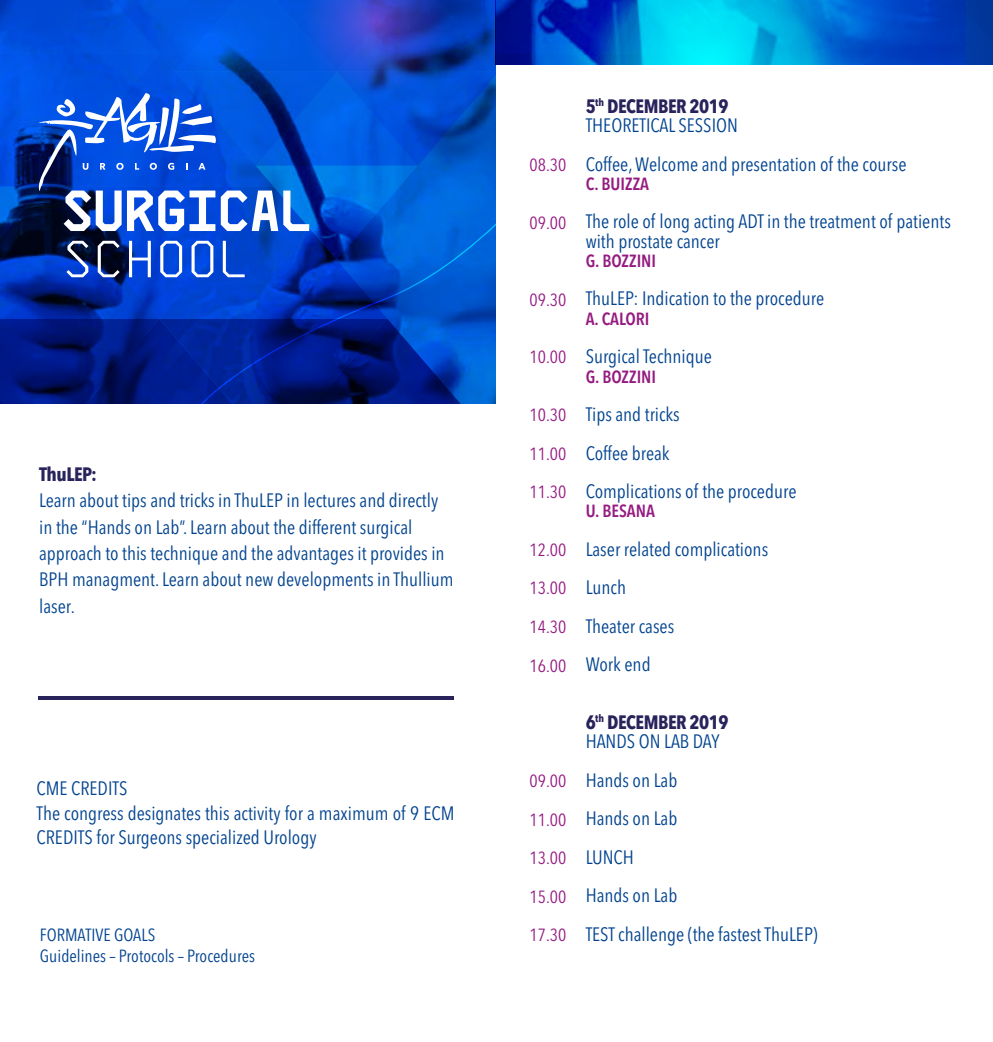
<style>
.page{position:relative;width:993px;height:1042px;background:#fff}
.page>*{position:absolute;margin:0;border:0;box-sizing:border-box;transform-origin:0 0}
.t1{font:condensed 19.25px/38.5px "Avenir Next LT Pro";color:#01438f}
.t2{font:700 condensed 19.25px/19.2px "Avenir Next LT Pro";letter-spacing:-.025em;color:#29235c}
.t3{font:condensed 17.5px "Avenir Next LT Pro";color:#951b81}
.t4{font:condensed 17.5px/21px "Avenir Next LT Pro";color:#01438f}
.t5{font:600 condensed 17.5px "Avenir Next LT Pro";color:#951b81}
.s1{font-weight:700;color:#29235c}
.s2{font-weight:400;color:#01438f}
</style>
<div class="page">
<hr style="left:38px;top:696px;width:415px;height:4px;background:#29235c">
<svg style="left:0;top:0;width:992px;height:403px"></svg>
<p class="t2" style="left:39px;top:465px;width:59px">ThuLEP:</p>
<p class="t1" style="left:39px;top:487px;width:416px;line-height:26.2px">Learn about tips and tricks in ThuLEP in lectures and directly in the “Hands on Lab”. Learn about the different surgical approach to this technique and the advantages it provides in BPH managment. Learn about new developments in Thullium laser.</p>
<p class="t1" style="left:37px;top:776px;width:419px;line-height:24.5px">CME CREDITS<br>The congress designates this activity for a maximum of 9 ECM<br>CREDITS for Surgeons specialized Urology</p>
<p class="t4" style="left:40px;top:924px;width:217px">FORMATIVE GOALS<br>Guidelines – Protocols – Procedures</p>
<p class="t3" style="left:529px;top:154px;width:38px">08.30</p>
<p class="t3" style="left:529px;top:212px;width:38px">09.00</p>
<p class="t3" style="left:529px;top:289px;width:38px">09.30</p>
<p class="t3" style="left:529px;top:347px;width:38px">10.00</p>
<p class="t3" style="left:529px;top:404px;width:38px">10.30</p>
<p class="t3" style="left:529px;top:443px;width:38px">11.00</p>
<p class="t3" style="left:529px;top:481px;width:38px">11.30</p>
<p class="t3" style="left:529px;top:539px;width:38px">12.00</p>
<p class="t3" style="left:529px;top:578px;width:38px">13.00</p>
<p class="t3" style="left:529px;top:616px;width:38px">14.30</p>
<p class="t3" style="left:529px;top:655px;width:38px">16.00</p>
<p class="t3" style="left:529px;top:770px;width:38px">09.00</p>
<p class="t3" style="left:529px;top:809px;width:38px">11.00</p>
<p class="t3" style="left:529px;top:847px;width:38px">13.00</p>
<p class="t3" style="left:529px;top:886px;width:38px">15.00</p>
<p class="t3" style="left:529px;top:924px;width:38px">17.30</p>
<p class="t1" style="left:585px;top:96px;width:154px;line-height:19.2px"><span class="s1">5</span><sup>th</sup> <span class="s1">DECEMBER 2019<br></span>THEORETICAL SESSION</p>
<p class="t1" style="left:585px;top:145px;width:322px">Coffee, Welcome and presentation of the course</p>
<p class="t5" style="left:585px;top:173px;width:65px">C. BUIZZA</p>
<p class="t1" style="left:585px;top:212px;width:366px;line-height:19.2px">The role of long acting ADT in the treatment of patients with prostate cancer</p>
<p class="t5" style="left:585px;top:250px;width:72px">G. BOZZINI</p>
<p class="t1" style="left:585px;top:279px;width:240px">ThuLEP: Indication to the procedure</p>
<p class="t5" style="left:585px;top:308px;width:65px">A. CALORI</p>
<p class="t1" style="left:585px;top:337px;width:128px">Surgical Technique</p>
<p class="t5" style="left:585px;top:366px;width:72px">G. BOZZINI</p>
<p class="t1" style="left:585px;top:395px;width:212px">Tips and tricks<br>Coffee break<br>Complications of the procedure</p>
<p class="t5" style="left:585px;top:500px;width:71px">U. BESANA</p>
<p class="t1" style="left:585px;top:530px;width:184px">Laser related complications<br>Lunch<br>Theater cases<br>Work end</p>
<p class="t2" style="left:585px;top:712px;width:144px">6<sup>th</sup> DECEMBER 2019<br><span class="s2">HANDS ON LAB DAY</span></p>
<p class="t1" style="left:585px;top:761px;width:233px">Hands on Lab<br>Hands on Lab<br>LUNCH<br>Hands on Lab<br>TEST challenge (the fastest ThuLEP)</p>
</div>
